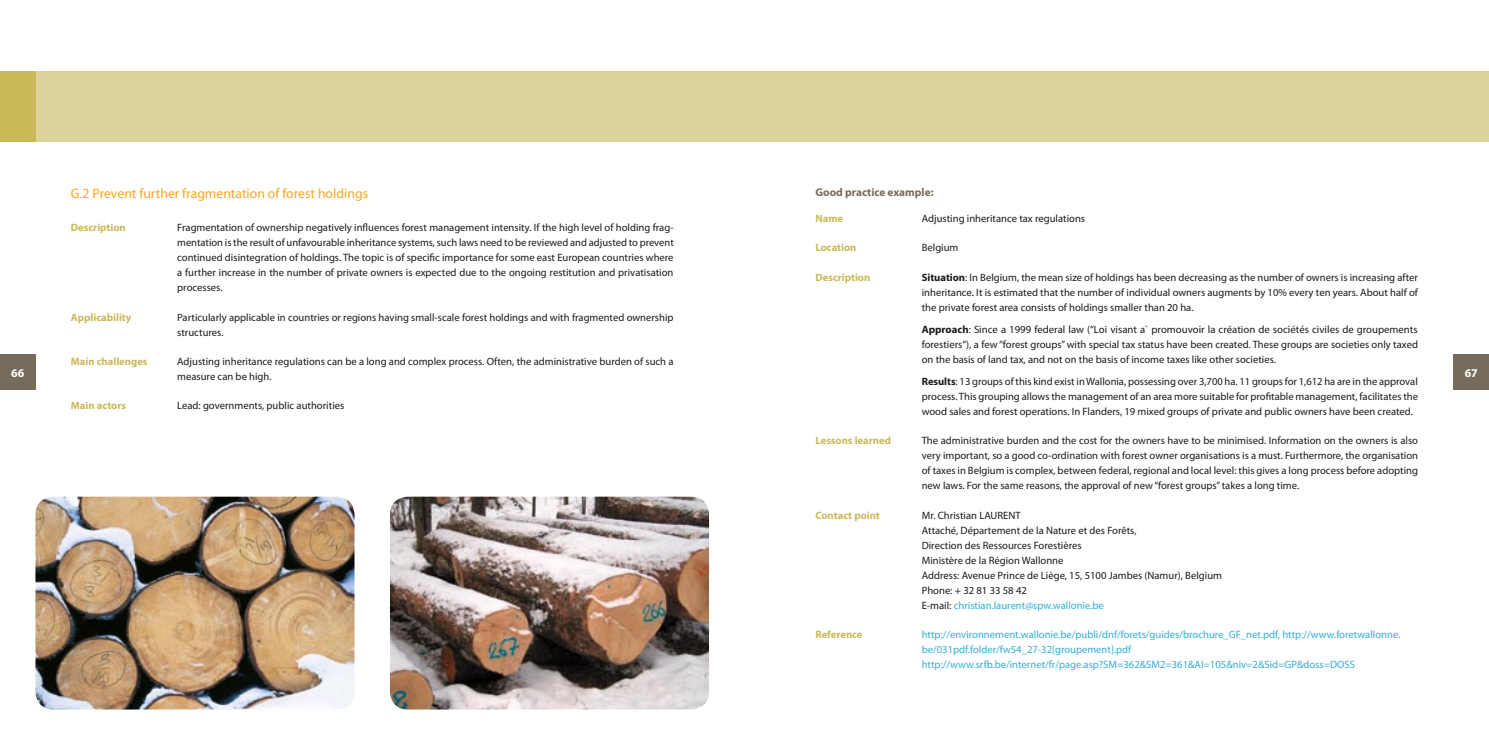
<style>
.page{position:relative;width:1489px;height:745px;background:#fff}
.page>*{position:absolute;margin:0;border:0;box-sizing:border-box;transform-origin:0 0}
.t1{font:13.75px "Myriad Pro";color:#f7a722}
.t2{font:700 11.88px "Myriad Pro";color:#fff}
.t3{font:700 11.25px "Myriad Pro";color:#776b5c}
.t4{font:10.62px/15px "Myriad Pro";color:#1a1a18;text-align:justify}
.t5{font:10.62px/15px "Myriad Pro";color:#34aed6}
.t6{font:700 10.62px "Myriad Pro";color:#c9b958}
.s1{font-weight:700}
.s2{color:#34aed6}
</style>
<div class="page">
<div style="left:0;top:354px;width:35px;height:36px;background:#776b5c"></div>
<div style="left:1453px;top:354px;width:35px;height:36px;background:#776b5c"></div>
<div style="left:0;top:71px;width:1488px;height:71px;background:#dbd39a"></div>
<div style="left:0;top:71px;width:35px;height:71px;background:#c9b958"></div>
<img style="left:390px;top:496px;width:319px;height:213px">
<img style="left:35px;top:496px;width:319px;height:213px">
<p class="t1" style="left:71px;top:185px;width:299px">G.2 Prevent further fragmentation of forest holdings</p>
<p class="t6" style="left:71px;top:220px;width:56px">Description</p>
<p class="t4" style="left:177px;top:220px;width:498px">Fragmentation of ownership negatively influences forest management intensity. If the high level of holding frag&shy;mentation is the result of unfavourable inheritance systems, such laws need to be reviewed and adjusted to prevent continued disintegration of holdings. The topic is of specific importance for some east European countries where a further increase in the number of private owners is expected due to the ongoing restitution and privatisation processes.</p>
<p class="t6" style="left:71px;top:310px;width:62px">Applicability</p>
<p class="t4" style="left:177px;top:309px;width:498px">Particularly applicable in countries or regions having small-scale forest holdings and with fragmented ownership structures.</p>
<p class="t6" style="left:71px;top:354px;width:78px">Main challenges</p>
<p class="t4" style="left:177px;top:353px;width:498px">Adjusting inheritance regulations can be a long and complex process. Often, the administrative burden of such a measure can be high.</p>
<p class="t6" style="left:71px;top:398px;width:57px">Main actors</p>
<p class="t4" style="left:177px;top:397px;width:169px">Lead: governments, public authorities</p>
<p class="t3" style="left:815px;top:185px;width:120px">Good practice example:</p>
<p class="t6" style="left:815px;top:211px;width:29px">Name</p>
<p class="t4" style="left:921px;top:211px;width:165px">Adjusting inheritance tax regulations</p>
<p class="t6" style="left:815px;top:241px;width:43px">Location</p>
<p class="t4" style="left:921px;top:240px;width:38px">Belgium</p>
<p class="t6" style="left:815px;top:270px;width:56px">Description</p>
<p class="t4" style="left:921px;top:269px;width:498px"><span class="s1">Situation</span>: In Belgium, the mean size of holdings has been decreasing as the number of owners is increasing after inheritance. It is estimated that the number of individual owners augments by 10% every ten years. About half of the private forest area consists of holdings smaller than 20 ha.</p>
<p class="t4" style="left:921px;top:321px;width:498px"><span class="s1">Approach</span>: Since a 1999 federal law (“Loi visant a` promouvoir la création de sociétés civiles de groupements forestiers“), a few “forest groups” with special tax status have been created. These groups are societies only taxed on the basis of land tax, and not on the basis of income taxes like other societies.</p>
<p class="t4" style="left:921px;top:373px;width:498px"><span class="s1">Results</span>: 13 groups of this kind exist in Wallonia, possessing over 3,700 ha. 11 groups for 1,612 ha are in the approval process. This grouping allows the management of an area more suitable for profitable management, facilitates the wood sales and forest operations. In Flanders, 19 mixed groups of private and public owners have been created.</p>
<p class="t6" style="left:815px;top:433px;width:77px">Lessons learned</p>
<p class="t4" style="left:921px;top:433px;width:498px">The administrative burden and the cost for the owners have to be minimised. Information on the owners is also very important, so a good co-ordination with forest owner organisations is a must. Furthermore, the organisation of taxes in Belgium is complex, between federal, regional and local level: this gives a long process before adopting new laws. For the same reasons, the approval of new “forest groups” takes a long time.</p>
<p class="t6" style="left:815px;top:508px;width:66px">Contact point</p>
<p class="t4" style="left:921px;top:507px;width:302px;text-align:left">Mr. Christian LAURENT<br>Attaché, Département de la Nature et des Forêts,<br>Direction des Ressources Forestières<br>Ministère de la Région Wallonne<br>Address: Avenue Prince de Liège, 15, 5100 Jambes (Namur), Belgium Phone: + 32 81 33 58 42<br>E-mail: <span class="s2">christian.laurent@spw.wallonie.be</span></p>
<p class="t6" style="left:815px;top:627px;width:49px">Reference</p>
<p class="t5" style="left:921px;top:626px;width:480px">http://environnement.wallonie.be/publi/dnf/forets/guides/brochure_GF_net.pdf, http://www.foretwallonne. be/031pdf.folder/fw54_27-32[groupement].pdf http://www.srfb.be/internet/fr/page.asp?SM=362&amp;SM2=361&amp;AI=105&amp;niv=2&amp;Sid=GP&amp;doss=DOSS</p>
<p class="t2" style="left:11px;top:365px;width:15px">66</p>
<p class="t2" style="left:1464px;top:365px;width:14px">67</p>
</div>
